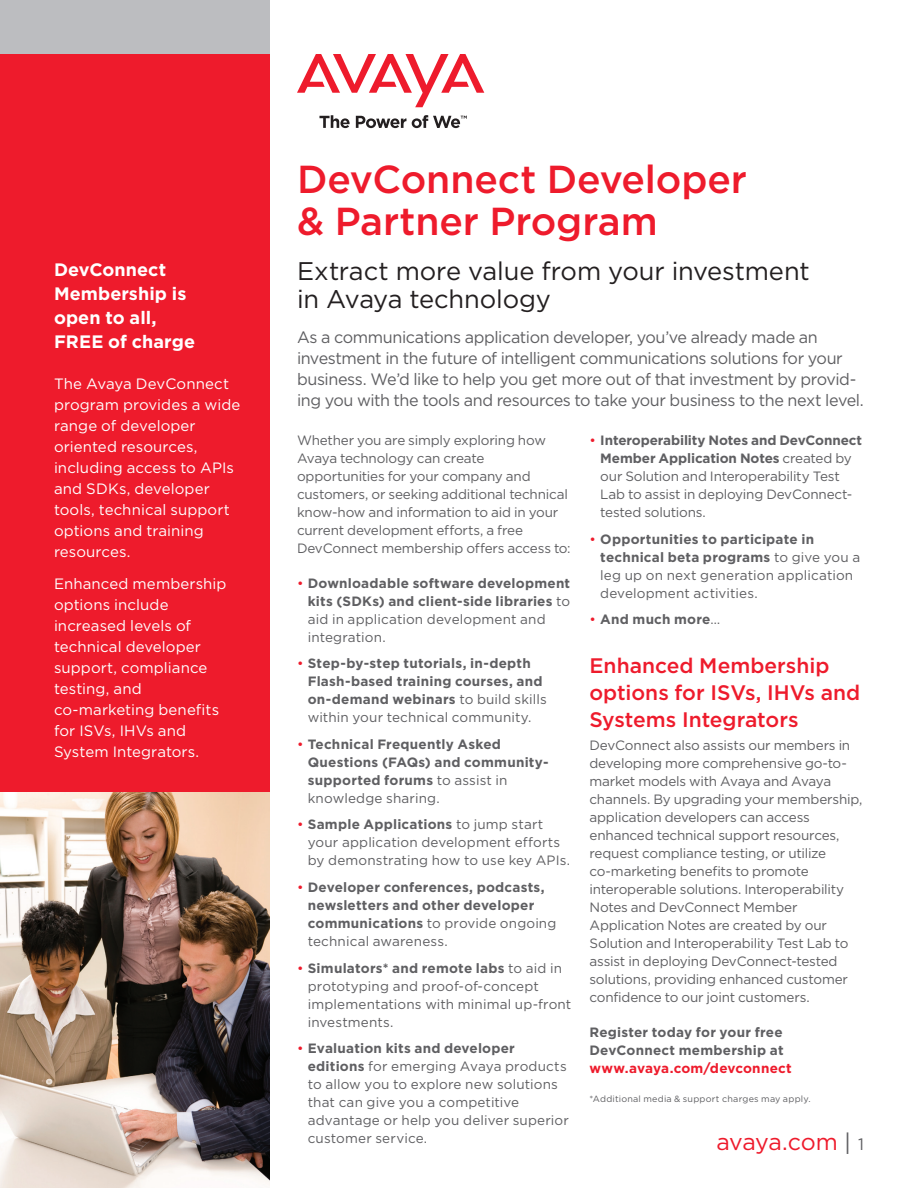
<style>
.page{position:relative;width:918px;height:1188px;background:#fff}
.page>*{position:absolute;margin:0;border:0;box-sizing:border-box;transform-origin:0 0}
.t1{font:500 39px/42px "Gotham";letter-spacing:-.005em;color:#ee1b2c}
.Subtitle{font:25.5px/28.5px "Gotham";letter-spacing:-.005em;color:#231f20}
.t2{font:23.25px "Gotham";letter-spacing:-.015em;color:#ee1b2c}
.Body_Header_modified{font:500 21px/27px "Gotham";color:#ee1b2c}
.CoverCallout_K_O{font:700 18px/24px "Gotham";letter-spacing:.005em;color:#fff}
.intro{font:16.5px/21px "Gotham";letter-spacing:-.025em;color:#5f5f62}
.Bullet_KO{font:15px/21px "Gotham";letter-spacing:.005em;color:#fff}
.Body_copy_modified{font:13.5px/18px "Gotham";letter-spacing:-.01em;color:#5f5f62}
.Body_copy_modified-2{font:700 13.5px/18px "Gotham";letter-spacing:.015em;color:#5f5f62}
.Body_copy_modified-3{font:13.5px/18px "Gotham";letter-spacing:.01em;color:#5f5f62}
.Legal{font:9px "Gotham";letter-spacing:.025em;color:#5f5f62}
.s1{font-weight:400;color:#ee1b2c}
.s2{font-weight:400}
.s3{color:#ee1b2c}
.s4{font-weight:700}
.s5{color:#5f5f62}
.s6{font-size:16.5px;color:#5f5f62}
</style>
<div class="page">
<svg style="left:297px;top:54px;width:187px;height:53px"></svg>
<svg style="left:319px;top:115px;width:31px;height:13px"></svg>
<svg style="left:356px;top:116px;width:50px;height:12px"></svg>
<svg style="left:412px;top:115px;width:55px;height:13px"></svg>
<div style="left:0;top:0;width:270px;height:1188px;background:#ee1b2c"></div>
<div style="left:0;top:0;width:270px;height:54px;background:#bcbdc0"></div>
<img style="left:0;top:792px;width:270px;height:396px">
<p class="CoverCallout_K_O" style="left:54px;top:257px;width:143px">DevConnect<br>Membership is open to all,<br>FREE of charge</p>
<p class="Bullet_KO" style="left:54px;top:373px;width:188px">The Avaya DevConnect program provides a wide range of developer oriented resources, including access to APIs and SDKs, developer tools, technical support options and training resources.</p>
<p class="Bullet_KO" style="left:54px;top:573px;width:174px">Enhanced membership options include increased levels of technical developer support, compliance testing, and co-marketing benefits for ISVs, IHVs and<br>System Integrators.</p>
<p class="t1" style="left:297px;top:157px;width:451px">DevConnect Developer &amp; Partner Program</p>
<p class="Subtitle" style="left:297px;top:256px;width:514px">Extract more value from your investment in Avaya technology</p>
<p class="intro" style="left:297px;top:326px;width:568px">As a communications application developer, you’ve already made an investment in the future of intelligent communications solutions for your business. We’d like to help you get more out of that investment by provid&shy;ing you with the tools and resources to take your business to the next level.</p>
<p class="Body_copy_modified" style="left:297px;top:431px;width:275px">Whether you are simply exploring how Avaya technology can create opportunities for your company and customers, or seeking additional technical know-how and information to aid in your current development efforts, a free DevConnect membership offers access to:</p>
<p class="Body_copy_modified-2" style="left:308px;top:573px;width:264px;text-indent:-11px"><span class="s1">•</span> Downloadable software development kits (SDKs) and client-side libraries <span class="s2">to aid in application development and integration.</span></p>
<p class="Body_copy_modified-2" style="left:308px;top:654px;width:240px;text-indent:-11px"><span class="s1">•</span> Step-by-step tutorials, in-depth Flash-based training courses, and on-demand webinars <span class="s2">to build skills within your technical community.</span></p>
<p class="Body_copy_modified-2" style="left:308px;top:735px;width:242px;text-indent:-11px"><span class="s1">•</span> Technical Frequently Asked<br>Questions (FAQs) and community&shy;supported forums <span class="s2">to assist in knowledge sharing.</span></p>
<p class="Body_copy_modified-3" style="left:308px;top:815px;width:264px;text-indent:-11px"><span class="s3">•</span> <span class="s4">Sample Applications</span> to jump start your application development efforts by demonstrating how to use key APIs.</p>
<p class="Body_copy_modified-2" style="left:308px;top:878px;width:250px;text-indent:-11px"><span class="s1">•</span> Developer conferences, podcasts, newsletters and other developer communications <span class="s2">to provide ongoing technical awareness.</span></p>
<p class="Body_copy_modified-3" style="left:308px;top:959px;width:265px;text-indent:-11px"><span class="s3">•</span> <span class="s4">Simulators* and remote labs</span> to aid in prototyping and proof-of-concept implementations with minimal up‑front investments.</p>
<p class="Body_copy_modified-3" style="left:308px;top:1039px;width:263px;text-indent:-11px"><span class="s3">•</span> <span class="s4">Evaluation kits and developer editions</span> for emerging Avaya products to allow you to explore new solutions that can give you a competitive advantage or help you deliver superior customer service.</p>
<p class="Body_copy_modified" style="left:600px;top:431px;width:263px;text-indent:-11px"><span class="s3">•</span> <span class="s4">Interoperability Notes and DevConnect Member Application Notes</span> created by our Solution and Interoperability Test Lab to assist in deploying DevConnect&shy;tested solutions.</p>
<p class="Body_copy_modified-3" style="left:600px;top:530px;width:261px;text-indent:-11px"><span class="s3">•</span> <span class="s4">Opportunities to participate in technical beta programs</span> to give you a leg up on next generation application development activities.</p>
<p class="Body_copy_modified-2" style="left:590px;top:610px;width:132px"><span class="s1">•</span> And much more<span class="s2">…</span></p>
<p class="Body_Header_modified" style="left:590px;top:652px;width:272px">Enhanced Membership options for ISVs, IHVs and<br>Systems Integrators</p>
<p class="Body_copy_modified" style="left:590px;top:736px;width:274px">DevConnect also assists our members in developing more comprehensive go-to&shy;market models with Avaya and Avaya channels. By upgrading your membership, application developers can access enhanced technical support resources, request compliance testing, or utilize co-marketing benefits to promote interoperable solutions. Interoperability Notes and DevConnect Member Application Notes are created by our Solution and Interoperability Test Lab to assist in deploying DevConnect-tested solutions, providing enhanced customer confidence to our joint customers.</p>
<p class="Body_copy_modified-2" style="left:590px;top:1023px;width:204px">Register today for your free<br>DevConnect membership at <span class="s3">www.avaya.com/devconnect</span></p>
<p class="Legal" style="left:590px;top:1094px;width:223px">*Additional media &amp; support charges may apply.</p>
<h3 class="t2" style="left:716px;top:1129px;width:149px">avaya.com <span class="s5">|</span> <span class="s6">1</span></h3>
</div>
